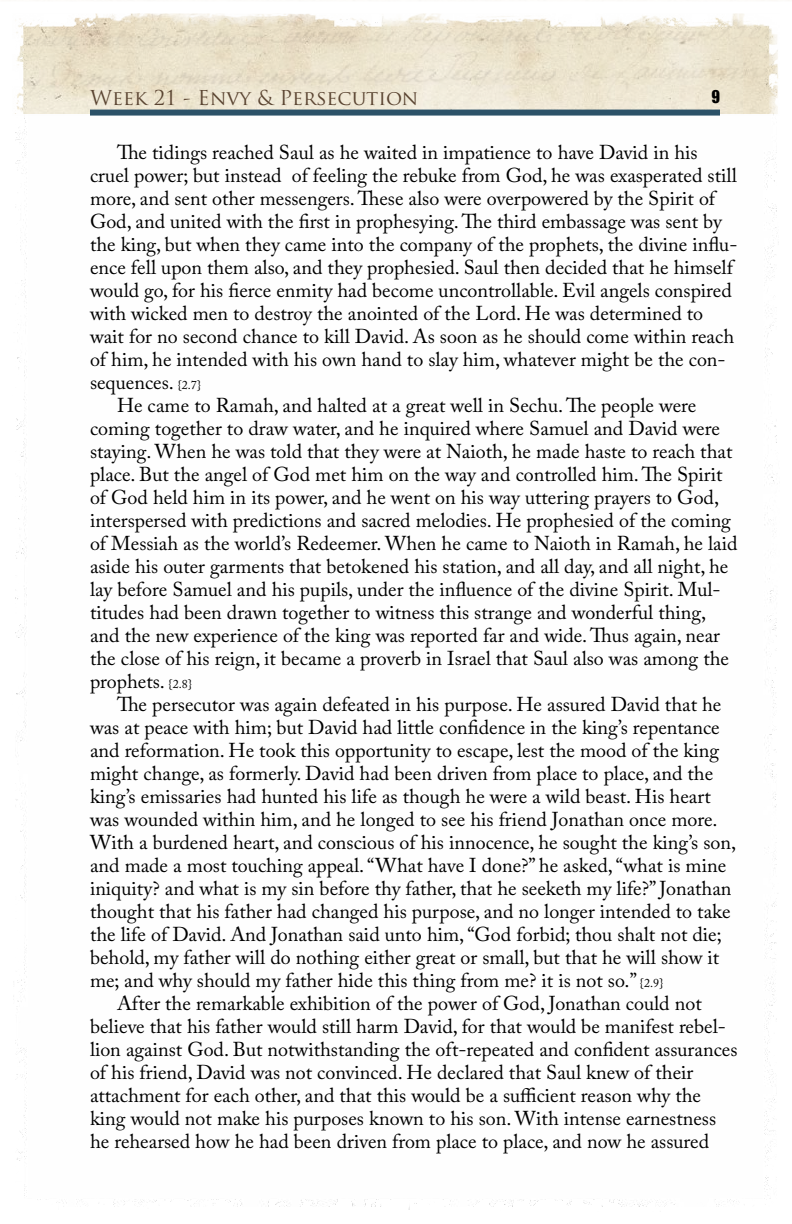
<style>
.page{position:relative;width:792px;height:1224px;background:#fff}
.page>*{position:absolute;margin:0;border:0;box-sizing:border-box;transform-origin:0 0}
.t1{font:20px "Adobe Caslon Pro";color:#000}
.t2{font:20px "Trajan Pro";color:#5b4532}
.t3{font:18px "Genuine";color:#000}
.s1{font-size:12px}
</style>
<div class="page">
<img style="left:13px;top:14px;width:766px;height:1196px">
<p class="t2" style="left:90px;top:85px;width:330px">Week 21 - Envy &amp; Persecution</p>
<p class="t3" style="left:711px;top:86px;width:10px">9</p>
<p class="t1" style="left:117px;top:140px;width:582px">The tidings reached Saul as he waited in impatience to have David in his</p>
<p class="t1" style="left:90px;top:163px;width:648px">cruel power; but instead of feeling the rebuke from God, he was exasperated still</p>
<p class="t1" style="left:90px;top:186px;width:627px">more, and sent other messengers. These also were overpowered by the Spirit of</p>
<p class="t1" style="left:90px;top:209px;width:633px">God, and united with the first in prophesying. The third embassage was sent by</p>
<p class="t1" style="left:90px;top:232px;width:649px">the king, but when they came into the company of the prophets, the divine influ-</p>
<p class="t1" style="left:90px;top:255px;width:644px">ence fell upon them also, and they prophesied. Saul then decided that he himself</p>
<p class="t1" style="left:90px;top:278px;width:643px">would go, for his fierce enmity had become uncontrollable. Evil angels conspired</p>
<p class="t1" style="left:90px;top:301px;width:615px">with wicked men to destroy the anointed of the Lord. He was determined to</p>
<p class="t1" style="left:90px;top:324px;width:646px">wait for no second chance to kill David. As soon as he should come within reach</p>
<p class="t1" style="left:90px;top:347px;width:637px">of him, he intended with his own hand to slay him, whatever might be the con-</p>
<p class="t1" style="left:90px;top:370px;width:113px">sequences. <span class="s1">{2.7}</span></p>
<p class="t1" style="left:117px;top:393px;width:581px">He came to Ramah, and halted at a great well in Sechu. The people were</p>
<p class="t1" style="left:90px;top:416px;width:631px">coming together to draw water, and he inquired where Samuel and David were</p>
<p class="t1" style="left:90px;top:439px;width:644px">staying. When he was told that they were at Naioth, he made haste to reach that</p>
<p class="t1" style="left:90px;top:462px;width:634px">place. But the angel of God met him on the way and controlled him. The Spirit</p>
<p class="t1" style="left:90px;top:485px;width:631px">of God held him in its power, and he went on his way uttering prayers to God,</p>
<p class="t1" style="left:90px;top:508px;width:643px">interspersed with predictions and sacred melodies. He prophesied of the coming</p>
<p class="t1" style="left:90px;top:531px;width:649px">of Messiah as the world’s Redeemer. When he came to Naioth in Ramah, he laid</p>
<p class="t1" style="left:90px;top:554px;width:640px">aside his outer garments that betokened his station, and all day, and all night, he</p>
<p class="t1" style="left:90px;top:577px;width:632px">lay before Samuel and his pupils, under the influence of the divine Spirit. Mul-</p>
<p class="t1" style="left:90px;top:600px;width:618px">titudes had been drawn together to witness this strange and wonderful thing,</p>
<p class="t1" style="left:90px;top:623px;width:632px">and the new experience of the king was reported far and wide. Thus again, near</p>
<p class="t1" style="left:90px;top:646px;width:641px">the close of his reign, it became a proverb in Israel that Saul also was among the</p>
<p class="t1" style="left:90px;top:669px;width:104px">prophets. <span class="s1">{2.8}</span></p>
<p class="t1" style="left:117px;top:692px;width:606px">The persecutor was again defeated in his purpose. He assured David that he</p>
<p class="t1" style="left:90px;top:715px;width:631px">was at peace with him; but David had little confidence in the king’s repentance</p>
<p class="t1" style="left:90px;top:738px;width:631px">and reformation. He took this opportunity to escape, lest the mood of the king</p>
<p class="t1" style="left:90px;top:761px;width:625px">might change, as formerly. David had been driven from place to place, and the</p>
<p class="t1" style="left:90px;top:784px;width:622px">king’s emissaries had hunted his life as though he were a wild beast. His heart</p>
<p class="t1" style="left:90px;top:807px;width:629px">was wounded within him, and he longed to see his friend Jonathan once more.</p>
<p class="t1" style="left:90px;top:830px;width:648px">With a burdened heart, and conscious of his innocence, he sought the king’s son,</p>
<p class="t1" style="left:90px;top:853px;width:638px">and made a most touching appeal. “What have I done?” he asked, “what is mine</p>
<p class="t1" style="left:90px;top:876px;width:643px">iniquity? and what is my sin before thy father, that he seeketh my life?” Jonathan</p>
<p class="t1" style="left:90px;top:899px;width:642px">thought that his father had changed his purpose, and no longer intended to take</p>
<p class="t1" style="left:90px;top:922px;width:633px">the life of David. And Jonathan said unto him, “God forbid; thou shalt not die;</p>
<p class="t1" style="left:90px;top:945px;width:631px">behold, my father will do nothing either great or small, but that he will show it</p>
<p class="t1" style="left:90px;top:968px;width:575px">me; and why should my father hide this thing from me? it is not so.” <span class="s1">{2.9}</span></p>
<p class="t1" style="left:117px;top:991px;width:586px">After the remarkable exhibition of the power of God, Jonathan could not</p>
<p class="t1" style="left:90px;top:1014px;width:637px">believe that his father would still harm David, for that would be manifest rebel-</p>
<p class="t1" style="left:90px;top:1037px;width:649px">lion against God. But notwithstanding the oft-repeated and confident assurances</p>
<p class="t1" style="left:90px;top:1060px;width:605px">of his friend, David was not convinced. He declared that Saul knew of their</p>
<p class="t1" style="left:90px;top:1083px;width:613px">attachment for each other, and that this would be a sufficient reason why the</p>
<p class="t1" style="left:90px;top:1106px;width:628px">king would not make his purposes known to his son. With intense earnestness</p>
<p class="t1" style="left:90px;top:1129px;width:621px">he rehearsed how he had been driven from place to place, and now he assured</p>
</div>
